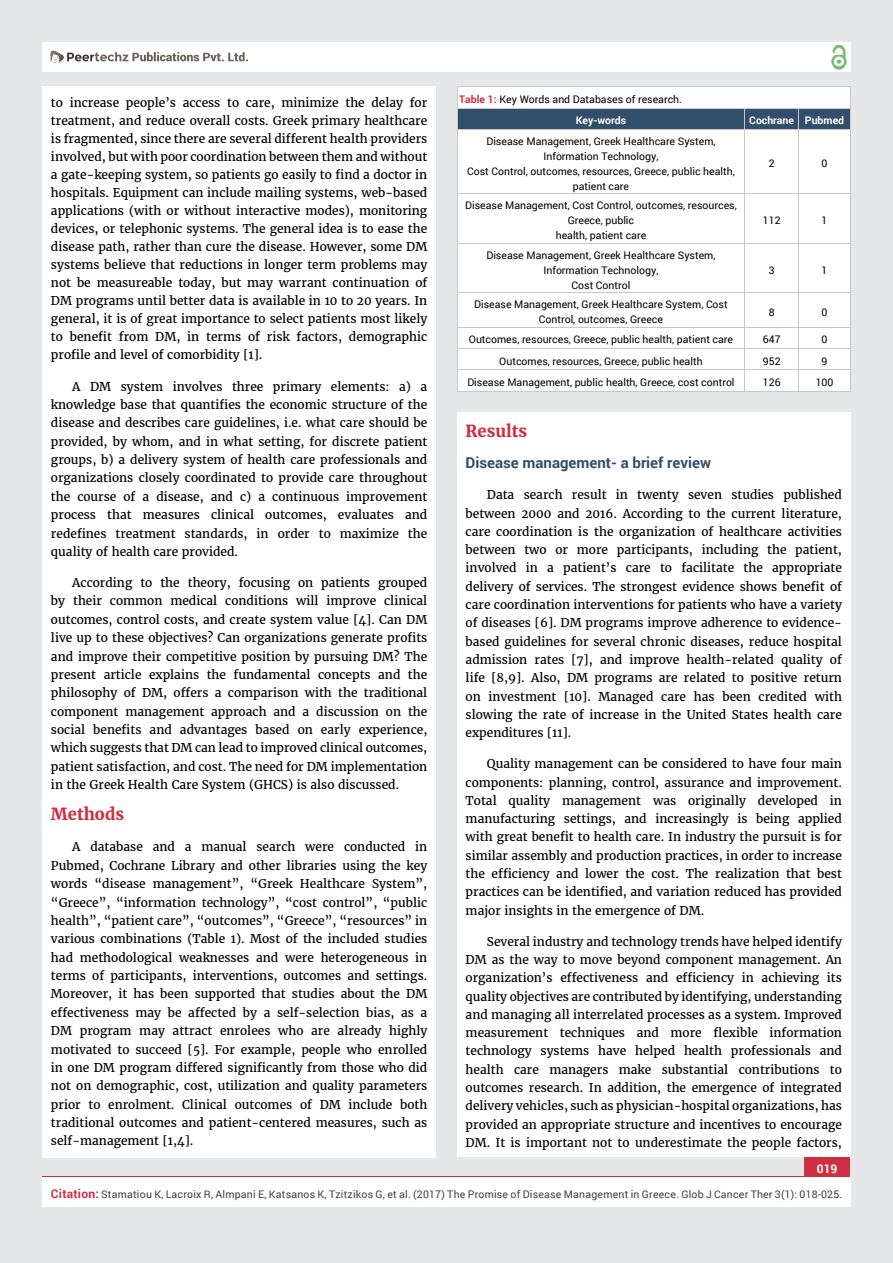
<style>
.page{position:relative;width:893px;height:1263px;background:#e6e7e8}
.page>*{position:absolute;margin:0;border:0;box-sizing:border-box;transform-origin:0 0}
.t1{font:700 16.5px "Merriweather";color:#cf2e41}
.t2{font:700 15px "Roboto";color:#314e6b}
.t3{font:12px/18.3px "Merriweather";color:#000;text-align:justify}
.t4{font:700 12px "Roboto";color:#fff}
.t5{font:10.5px/15px "Roboto";color:#000;text-align:center}
.t6{font:10.5px "Roboto";letter-spacing:.02em;color:#414042}
.t7{font:700 10.5px "Roboto";color:#fff}
.s1{font-weight:700;color:#cf2e41}
.s2{font-weight:700;color:#fff}
.s3{font-weight:700;font-size:12px;color:#cf2e41}
</style>
<div class="page">
<div style="left:42px;top:43px;width:808px;height:29px;background:#fff"></div>
<img style="left:831px;top:45px;width:16px;height:24px">
<div style="left:804px;top:1157px;width:46px;height:43px;background:#cf2e41"></div>
<svg style="left:49px;top:50px;width:199px;height:14px"></svg>
<div style="left:42px;top:1177px;width:809px;height:30px;background:#fff"></div>
<div style="left:42px;top:87px;width:394px;height:1071px;background:#fff"></div>
<div style="left:457px;top:412px;width:393px;height:745px;background:#fff"></div>
<div style="left:457px;top:87px;width:393px;height:304px;background:#fff"></div>
<div style="left:457px;top:108px;width:393px;height:21px;background:#314e6b"></div>
<hr style="left:798px;top:129px;width:1px;height:65px;background:#c7c8ca">
<hr style="left:798px;top:194px;width:1px;height:49px;background:#c7c8ca">
<hr style="left:798px;top:243px;width:1px;height:50px;background:#c7c8ca">
<hr style="left:457px;top:293px;width:288px;height:1px;background:#c7c8ca">
<hr style="left:745px;top:293px;width:53px;height:1px;background:#c7c8ca">
<hr style="left:798px;top:293px;width:52px;height:1px;background:#c7c8ca">
<hr style="left:798px;top:293px;width:1px;height:34px;background:#c7c8ca">
<hr style="left:457px;top:349px;width:288px;height:1px;background:#c7c8ca">
<hr style="left:745px;top:349px;width:53px;height:1px;background:#c7c8ca">
<hr style="left:798px;top:349px;width:52px;height:1px;background:#c7c8ca">
<hr style="left:457px;top:370px;width:288px;height:1px;background:#c7c8ca">
<hr style="left:745px;top:370px;width:53px;height:1px;background:#c7c8ca">
<hr style="left:798px;top:370px;width:52px;height:1px;background:#c7c8ca">
<svg style="left:798px;top:327px;width:1px;height:64px"></svg>
<p class="t3" style="left:51px;top:94px;width:378px">to increase people’s access to care, minimize the delay for treatment, and reduce overall costs. Greek primary healthcare is fragmented, since there are several different health providers involved, but with poor coordination between them and without a gate-keeping system, so patients go easily to find a doctor in hospitals. Equipment can include mailing systems, web-based applications (with or without interactive modes), monitoring devices, or telephonic systems. The general idea is to ease the disease path, rather than cure the disease. However, some DM systems believe that reductions in longer term problems may not be measureable today, but may warrant continuation of DM programs until better data is available in 10 to 20 years. In general, it is of great importance to select patients most likely to benefit from DM, in terms of risk factors, demographic profile and level of comorbidity [1].</p>
<p class="t3" style="left:51px;top:377px;width:378px;text-indent:21px">A DM system involves three primary elements: a) a knowledge base that quantifies the economic structure of the disease and describes care guidelines, i.e. what care should be provided, by whom, and in what setting, for discrete patient groups, b) a delivery system of health care professionals and organizations closely coordinated to provide care throughout the course of a disease, and c) a continuous improvement process that measures clinical outcomes, evaluates and redefines treatment standards, in order to maximize the quality of health care provided.</p>
<p class="t3" style="left:51px;top:574px;width:378px;text-indent:21px">According to the theory, focusing on patients grouped by their common medical conditions will improve clinical outcomes, control costs, and create system value [4]. Can DM live up to these objectives? Can organizations generate profits and improve their competitive position by pursuing DM? The present article explains the fundamental concepts and the philosophy of DM, offers a comparison with the traditional component management approach and a discussion on the social benefits and advantages based on early experience, which suggests that DM can lead to improved clinical outcomes, patient satisfaction, and cost. The need for DM implementation in the Greek Health Care System (GHCS) is also discussed.</p>
<h1 class="t1" style="left:51px;top:804px;width:75px">Methods</h1>
<p class="t3" style="left:51px;top:838px;width:378px;text-indent:21px">A database and a manual search were conducted in Pubmed, Cochrane Library and other libraries using the key words “disease management”, “Greek Healthcare System”, “Greece”, “information technology”, “cost control”, “public health”, “patient care”, “outcomes”, “Greece”, “resources” in various combinations (Table 1). Most of the included studies had methodological weaknesses and were heterogeneous in terms of participants, interventions, outcomes and settings.<br>Moreover, it has been supported that studies about the DM effectiveness may be affected by a self-selection bias, as a DM program may attract enrolees who are already highly motivated to succeed [5]. For example, people who enrolled in one DM program differed significantly from those who did not on demographic, cost, utilization and quality parameters prior to enrolment. Clinical outcomes of DM include both traditional outcomes and patient-centered measures, such as self-management [1,4].</p>
<p class="t5" style="left:576px;top:88px;width:108px;line-height:21.3px;text-align:left;text-indent:-116px"><span class="s1">Table 1:</span> Key Words and Databases of research.<br><span class="s2">Key-words</span></p>
<p class="t5" style="left:467px;top:133px;width:269px">Disease Management, Greek Healthcare System, Information Technology,<br>Cost Control, outcomes, resources, Greece, public health, patient care</p>
<p class="t5" style="left:465px;top:197px;width:273px">Disease Management, Cost Control, outcomes, resources,<br>Greece, public<br>health, patient care</p>
<p class="t5" style="left:486px;top:247px;width:231px">Disease Management, Greek Healthcare System,<br>Information Technology,<br>Cost Control</p>
<p class="t7" style="left:749px;top:113px;width:96px">Cochrane Pubmed</p>
<p class="t5" style="left:769px;top:155px;width:7px">2</p>
<p class="t5" style="left:821px;top:155px;width:7px">0</p>
<p class="t5" style="left:763px;top:212px;width:19px">112</p>
<p class="t5" style="left:821px;top:212px;width:7px">1</p>
<p class="t5" style="left:769px;top:262px;width:7px">3</p>
<p class="t5" style="left:821px;top:262px;width:7px">1</p>
<p class="t5" style="left:474px;top:297px;width:255px">Disease Management, Greek Healthcare System, Cost<br>Control, outcomes, Greece</p>
<p class="t5" style="left:769px;top:304px;width:7px">8</p>
<p class="t5" style="left:821px;top:304px;width:7px">0</p>
<p class="t5" style="left:469px;top:332px;width:266px">Outcomes, resources, Greece, public health, patient care</p>
<p class="t5" style="left:763px;top:332px;width:19px">647</p>
<p class="t5" style="left:821px;top:332px;width:7px">0</p>
<p class="t5" style="left:499px;top:353px;width:205px">Outcomes, resources, Greece, public health</p>
<p class="t5" style="left:763px;top:353px;width:19px">952</p>
<p class="t5" style="left:821px;top:353px;width:7px">9</p>
<p class="t5" style="left:467px;top:374px;width:269px">Disease Management, public health, Greece, cost control</p>
<p class="t5" style="left:763px;top:374px;width:19px">126</p>
<p class="t5" style="left:816px;top:374px;width:19px">100</p>
<h1 class="t1" style="left:466px;top:421px;width:63px">Results</h1>
<p class="t2" style="left:466px;top:452px;width:247px">Disease management- a brief review</p>
<p class="t3" style="left:466px;top:486px;width:378px;text-indent:21px">Data search result in twenty seven studies published between 2000 and 2016. According to the current literature, care coordination is the organization of healthcare activities between two or more participants, including the patient, involved in a patient’s care to facilitate the appropriate delivery of services. The strongest evidence shows benefit of care coordination interventions for patients who have a variety of diseases [6]. DM programs improve adherence to evidence&shy;based guidelines for several chronic diseases, reduce hospital admission rates [7], and improve health-related quality of life [8,9]. Also, DM programs are related to positive return on investment [10]. Managed care has been credited with slowing the rate of increase in the United States health care expenditures [11].</p>
<p class="t3" style="left:466px;top:755px;width:378px;text-indent:21px">Quality management can be considered to have four main components: planning, control, assurance and improvement.<br>Total quality management was originally developed in manufacturing settings, and increasingly is being applied with great benefit to health care. In industry the pursuit is for similar assembly and production practices, in order to increase the efficiency and lower the cost. The realization that best practices can be identified, and variation reduced has provided major insights in the emergence of DM.</p>
<p class="t3" style="left:466px;top:932px;width:378px;text-indent:21px">Several industry and technology trends have helped identify DM as the way to move beyond component management. An organization’s effectiveness and efficiency in achieving its quality objectives are contributed by identifying, understanding and managing all interrelated processes as a system. Improved measurement techniques and more flexible information technology systems have helped health professionals and health care managers make substantial contributions to outcomes research. In addition, the emergence of integrated delivery vehicles, such as physician-hospital organizations, has provided an appropriate structure and incentives to encourage DM. It is important not to underestimate the people factors,</p>
<p class="t4" style="left:817px;top:1161px;width:22px">019</p>
<p class="t6" style="left:51px;top:1187px;width:793px"><span class="s3">Citation:</span> Stamatiou K, Lacroix R, Almpani E, Katsanos K, Tzitzikos G, et al. (2017) The Promise of Disease Management in Greece. Glob J Cancer Ther 3(1): 018-025.</p>
</div>
